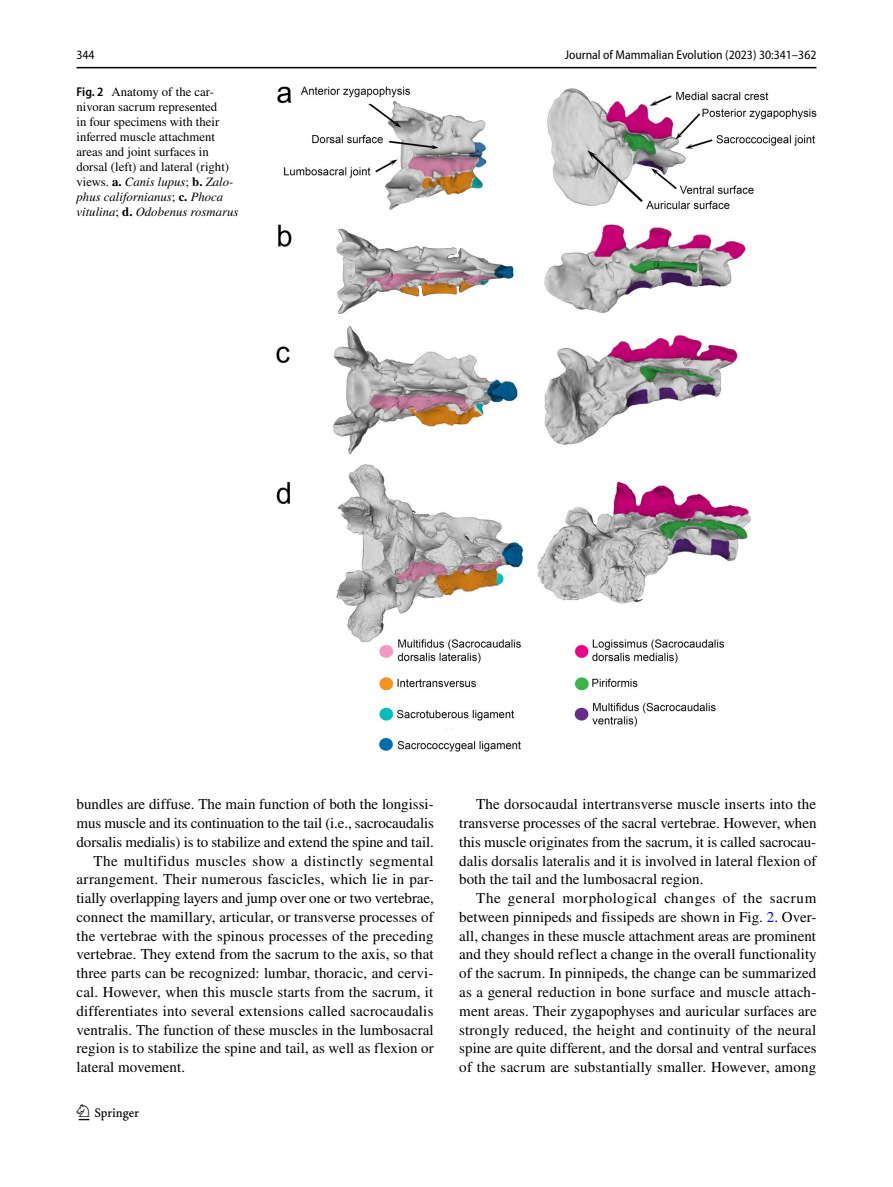
<style>
.page{position:relative;width:893px;height:1187px;background:#fff}
.page>*{position:absolute;margin:0;border:0;box-sizing:border-box;transform-origin:0 0}
.t1{font:22.5px "Springnew Regular 2";color:#000}
.t2{font:15px/18.8px "STIX";letter-spacing:.005em;color:#000;text-align:justify}
.t3{font:15px "STIX";letter-spacing:.03em;color:#000}
.t4{font:12.75px/15px "STIX";color:#000}
.t5{font:semi-condensed 12.75px "Myriad Pro";color:#000}
.s1{font-family:"Myriad Pro";font-weight:600;font-stretch:semi-condensed}
.s2{font-weight:700}
.s3{font-style:italic}
.s4{color:#00f}
</style>
<div class="page">
<hr style="left:77px;top:67px;width:739px;height:1px;background:#000">
<img style="left:276px;top:87px;width:540px;height:664px">
<p class="t5" style="left:77px;top:48px;width:20px">344</p>
<p class="t5" style="left:565px;top:48px;width:253px">Journal of Mammalian Evolution (2023) 30:341–362</p>
<p class="t4" style="left:77px;top:85px;width:164px"><span class="s1">Fig. 2</span> Anatomy of the car&shy;nivoran sacrum represented<br>in four specimens with their inferred muscle attachment areas and joint surfaces in dorsal (left) and lateral (right) views. <span class="s2">a.</span> <span class="s3">Canis lupus</span>; <span class="s2">b.</span> <span class="s3">Zalo&shy;phus californianus</span>; <span class="s2">c.</span> <span class="s3">Phoca vitulina</span>; <span class="s2">d.</span> <span class="s3">Odobenus rosmarus</span></p>
<p class="t2" style="left:77px;top:796px;width:359px">bundles are diffuse. The main function of both the longissi-</p>
<p class="t2" style="left:77px;top:814px;width:359px">mus muscle and its continuation to the tail (i.e., sacrocaudalis</p>
<p class="t2" style="left:77px;top:833px;width:359px">dorsalis medialis) is to stabilize and extend the spine and tail.</p>
<p class="t3" style="left:94px;top:850px;width:342px">The multifidus muscles show a distinctly segmental</p>
<p class="t2" style="left:77px;top:871px;width:359px">arrangement. Their numerous fascicles, which lie in par-</p>
<p class="t2" style="left:77px;top:889px;width:359px">tially overlapping layers and jump over one or two vertebrae,</p>
<p class="t2" style="left:77px;top:908px;width:359px">connect the mamillary, articular, or transverse processes of</p>
<p class="t2" style="left:77px;top:927px;width:359px">the vertebrae with the spinous processes of the preceding</p>
<p class="t2" style="left:77px;top:946px;width:359px">vertebrae. They extend from the sacrum to the axis, so that</p>
<p class="t2" style="left:77px;top:964px;width:358px">three parts can be recognized: lumbar, thoracic, and cervi-</p>
<p class="t2" style="left:77px;top:983px;width:358px">cal. However, when this muscle starts from the sacrum, it</p>
<p class="t2" style="left:77px;top:1002px;width:358px">differentiates into several extensions called sacrocaudalis</p>
<p class="t2" style="left:77px;top:1021px;width:359px">ventralis. The function of these muscles in the lumbosacral</p>
<p class="t2" style="left:77px;top:1039px;width:359px">region is to stabilize the spine and tail, as well as flexion or</p>
<p class="t2" style="left:77px;top:1058px;width:110px">lateral movement.</p>
<h1 class="t1" style="left:79px;top:1104px;width:62px">1 3</h1>
<p class="t2" style="left:459px;top:796px;width:359px;text-indent:17px">The dorsocaudal intertransverse muscle inserts into the transverse processes of the sacral vertebrae. However, when this muscle originates from the sacrum, it is called sacrocau&shy;dalis dorsalis lateralis and it is involved in lateral flexion of both the tail and the lumbosacral region.</p>
<p class="t2" style="left:459px;top:889px;width:359px;text-indent:17px">The general morphological changes of the sacrum between pinnipeds and fissipeds are shown in Fig. <span class="s4">2</span>. Over&shy;all, changes in these muscle attachment areas are prominent and they should reflect a change in the overall functionality of the sacrum. In pinnipeds, the change can be summarized as a general reduction in bone surface and muscle attach&shy;ment areas. Their zygapophyses and auricular surfaces are strongly reduced, the height and continuity of the neural spine are quite different, and the dorsal and ventral surfaces of the sacrum are substantially smaller. However, among</p>
</div>
